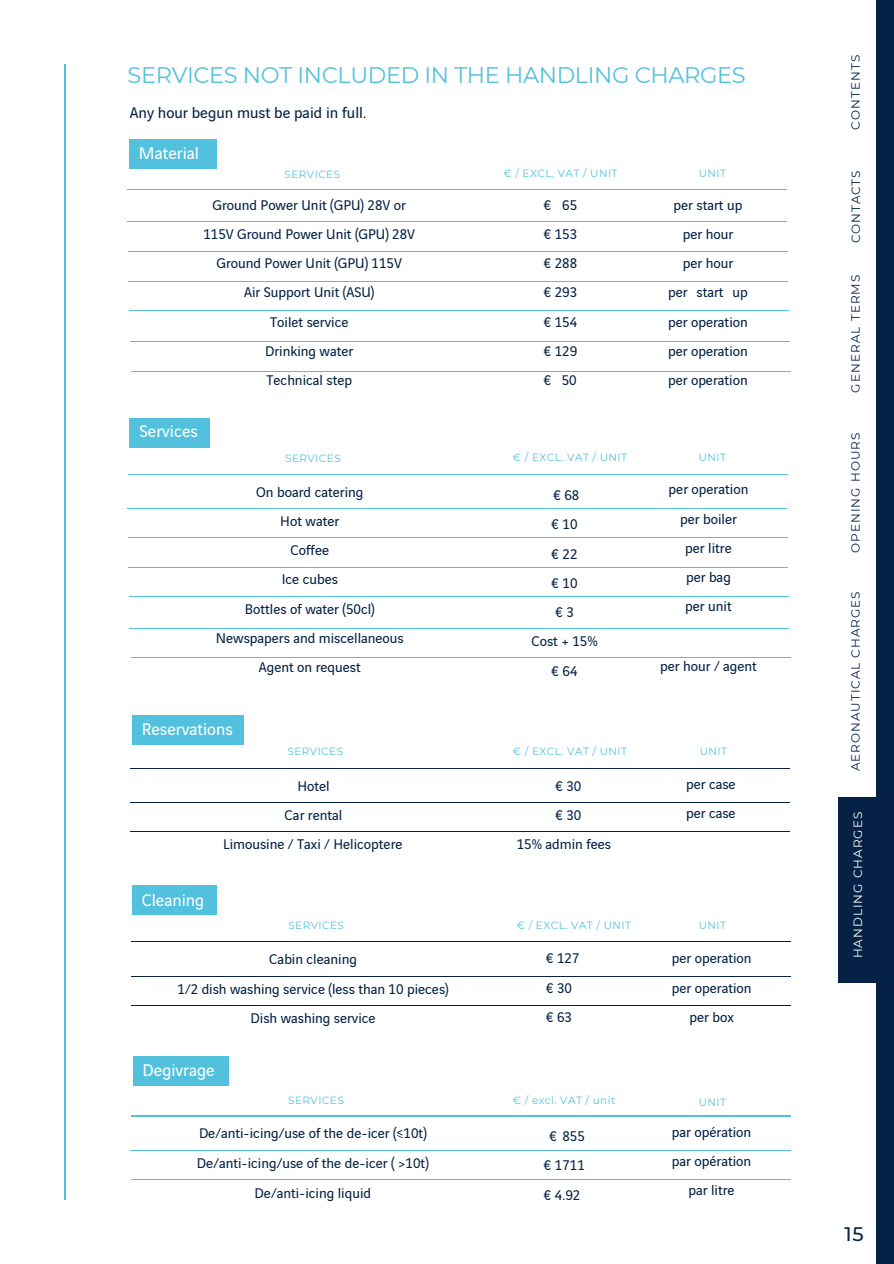
<style>
.page{position:relative;width:894px;height:1264px;background:#fff}
.page>*{position:absolute;margin:0;border:0;box-sizing:border-box;transform-origin:0 0}
.t1{font:22.5px "Montserrat";letter-spacing:-.015em;color:#52c1dd}
.t2{font:500 19.5px "Montserrat";color:#052145}
.t3{font:18px "Vinci Sans";color:#fff}
.t4{font:16.5px "Vinci Sans";color:#052145}
.t5{font:15px/29.2px "Vinci Sans";color:#052145;text-align:center}
.t6{font:12px "Montserrat";letter-spacing:.09em;color:#052145}
.t7{font:12px "Montserrat";letter-spacing:.085em;color:#fff}
.t8{font:12px "Montserrat";letter-spacing:.07em;color:#052145}
.t9{font:10.5px "Montserrat";letter-spacing:.04em;color:#52c1dd}
</style>
<div class="page">
<hr style="left:64px;top:64px;width:1px;height:1135px;background:#52c1dd">
<div style="left:129px;top:139px;width:88px;height:30px;background:#52c1dd"></div>
<div style="left:130px;top:417px;width:80px;height:30px;background:#52c1dd"></div>
<div style="left:132px;top:714px;width:111px;height:30px;background:#52c1dd"></div>
<div style="left:133px;top:1056px;width:95px;height:30px;background:#52c1dd"></div>
<div style="left:133px;top:885px;width:84px;height:30px;background:#52c1dd"></div>
<hr style="left:127px;top:508px;width:659px;height:1px;background:#52c1dd">
<hr style="left:128px;top:222px;width:658px;height:1px;background:#52c1dd">
<hr style="left:128px;top:189px;width:658px;height:1px;background:#52c1dd">
<hr style="left:128px;top:537px;width:659px;height:1px;background:#52c1dd">
<hr style="left:128px;top:567px;width:659px;height:1px;background:#52c1dd">
<hr style="left:128px;top:474px;width:659px;height:1px;background:#52c1dd">
<hr style="left:128px;top:251px;width:659px;height:1px;background:#52c1dd">
<hr style="left:128px;top:281px;width:659px;height:1px;background:#52c1dd">
<hr style="left:129px;top:596px;width:659px;height:1px;background:#52c1dd">
<hr style="left:129px;top:310px;width:659px;height:1px;background:#52c1dd">
<hr style="left:130px;top:628px;width:659px;height:1px;background:#52c1dd">
<hr style="left:130px;top:802px;width:659px;height:1px;background:#052145">
<hr style="left:130px;top:341px;width:659px;height:1px;background:#52c1dd">
<hr style="left:130px;top:831px;width:659px;height:1px;background:#052145">
<hr style="left:130px;top:767px;width:659px;height:1px;background:#052145">
<hr style="left:131px;top:657px;width:659px;height:1px;background:#52c1dd">
<hr style="left:131px;top:975px;width:659px;height:1px;background:#052145">
<hr style="left:131px;top:371px;width:659px;height:1px;background:#52c1dd">
<hr style="left:131px;top:1179px;width:659px;height:1px;background:#52c1dd">
<hr style="left:131px;top:1005px;width:659px;height:1px;background:#052145">
<hr style="left:131px;top:941px;width:659px;height:1px;background:#052145">
<hr style="left:131px;top:1115px;width:659px;height:1px;background:#52c1dd">
<svg style="left:397px;top:1130px;width:5px;height:8px"></svg>
<hr style="left:130px;top:1150px;width:660px;height:1px;background:#52c1dd">
<div style="left:876px;top:0;width:17px;height:1263px;background:#052145"></div>
<div style="left:838px;top:797px;width:55px;height:185px;background:#052145"></div>
<h1 class="t1" style="left:128px;top:61px;width:619px">SERVICES NOT INCLUDED IN THE HANDLING CHARGES</h1>
<p class="t4" style="left:130px;top:105px;width:238px">Any hour begun must be paid in full.</p>
<p class="t3" style="left:139px;top:145px;width:62px">Material</p>
<p class="t9" style="left:284px;top:168px;width:57px">SERVICES</p>
<p class="t5" style="left:203px;top:191px;width:213px">Ground Power Unit (GPU) 28V or<br>115V Ground Power Unit (GPU) 28V<br>Ground Power Unit (GPU) 115V<br>Air Support Unit (ASU)<br>Toilet service<br>Drinking water<br>Technical step</p>
<p class="t3" style="left:139px;top:423px;width:60px">Services</p>
<p class="t9" style="left:285px;top:451px;width:57px">SERVICES</p>
<p class="t5" style="left:216px;top:478px;width:189px">On board catering<br>Hot water<br>Coffee<br>Ice cubes<br>Bottles of water (50cl)<br>Newspapers and miscellaneous<br>Agent on request</p>
<p class="t3" style="left:142px;top:720px;width:92px">Reservations</p>
<p class="t9" style="left:287px;top:745px;width:57px">SERVICES</p>
<p class="t3" style="left:142px;top:892px;width:64px">Cleaning</p>
<p class="t5" style="left:223px;top:771px;width:181px">Hotel<br>Car rental<br>Limousine / Taxi / Helicoptere</p>
<p class="t9" style="left:288px;top:919px;width:57px">SERVICES</p>
<p class="t5" style="left:177px;top:945px;width:272px">Cabin cleaning<br>1/2 dish washing service (less than 10 pieces)<br>Dish washing service</p>
<p class="t3" style="left:143px;top:1062px;width:74px">Degivrage</p>
<p class="t9" style="left:288px;top:1093px;width:57px">SERVICES</p>
<p class="t5" style="left:197px;top:1118px;width:233px;line-height:30.3px">De/anti-icing/use of the de-icer ( 10t)<br>De/anti-icing/use of the de-icer ( &gt;10t)<br>De/anti-icing liquid</p>
<p class="t9" style="left:503px;top:167px;width:116px">€ / EXCL. VAT / UNIT</p>
<p class="t9" style="left:698px;top:166px;width:29px">UNIT</p>
<p class="t5" style="left:543px;top:191px;width:35px;text-align:justify">€ 65 € 153 € 288 € 293 € 154 € 129 € 50</p>
<p class="t5" style="left:668px;top:191px;width:81px">per start up per hour<br>per hour<br>per start up per operation per operation per operation</p>
<p class="t9" style="left:512px;top:451px;width:116px">€ / EXCL. VAT / UNIT</p>
<p class="t9" style="left:698px;top:451px;width:29px">UNIT</p>
<p class="t5" style="left:531px;top:481px;width:68px">€ 68<br>€ 10<br>€ 22<br>€ 10<br>€3<br>Cost + 15% € 64</p>
<p class="t5" style="left:668px;top:475px;width:81px">per operation per boiler per litre<br>per bag<br>per unit</p>
<p class="t5" style="left:660px;top:652px;width:98px">per hour / agent</p>
<p class="t9" style="left:512px;top:744px;width:116px">€ / EXCL. VAT / UNIT</p>
<p class="t9" style="left:699px;top:744px;width:29px">UNIT</p>
<p class="t5" style="left:555px;top:771px;width:27px">€ 30</p>
<p class="t5" style="left:555px;top:801px;width:27px">€ 30</p>
<p class="t5" style="left:516px;top:830px;width:96px">15% admin fees</p>
<p class="t5" style="left:685px;top:770px;width:51px;text-align:left">per case per case</p>
<p class="t9" style="left:516px;top:918px;width:116px">€ / EXCL. VAT / UNIT</p>
<p class="t9" style="left:698px;top:918px;width:29px">UNIT</p>
<p class="t5" style="left:546px;top:944px;width:35px;text-align:left">€ 127 € 30 € 63</p>
<p class="t5" style="left:671px;top:944px;width:81px">per operation per operation per box</p>
<p class="t9" style="left:512px;top:1093px;width:104px">€ / excl. VAT / unit</p>
<p class="t9" style="left:698px;top:1095px;width:29px">UNIT</p>
<p class="t5" style="left:544px;top:1122px;width:42px">€ 855 € 1711 € 4.92</p>
<p class="t5" style="left:671px;top:1118px;width:81px">par opération par opération par litre</p>
<p class="t6" style="left:848px;top:130px;width:76px;rotate:-90deg">CONTENTS</p>
<p class="t8" style="left:848px;top:243px;width:74px;rotate:-90deg">CONTACTS</p>
<p class="t6" style="left:848px;top:392px;width:119px;rotate:-90deg">GENERAL TERMS</p>
<p class="t6" style="left:848px;top:553px;width:122px;rotate:-90deg">OPENING HOURS</p>
<p class="t6" style="left:848px;top:771px;width:181px;rotate:-90deg">AERONAUTICAL CHARGES</p>
<p class="t7" style="left:850px;top:958px;width:148px;rotate:-90deg">HANDLING CHARGES</p>
<h2 class="t2" style="left:844px;top:1222px;width:21px">15</h2>
</div>
